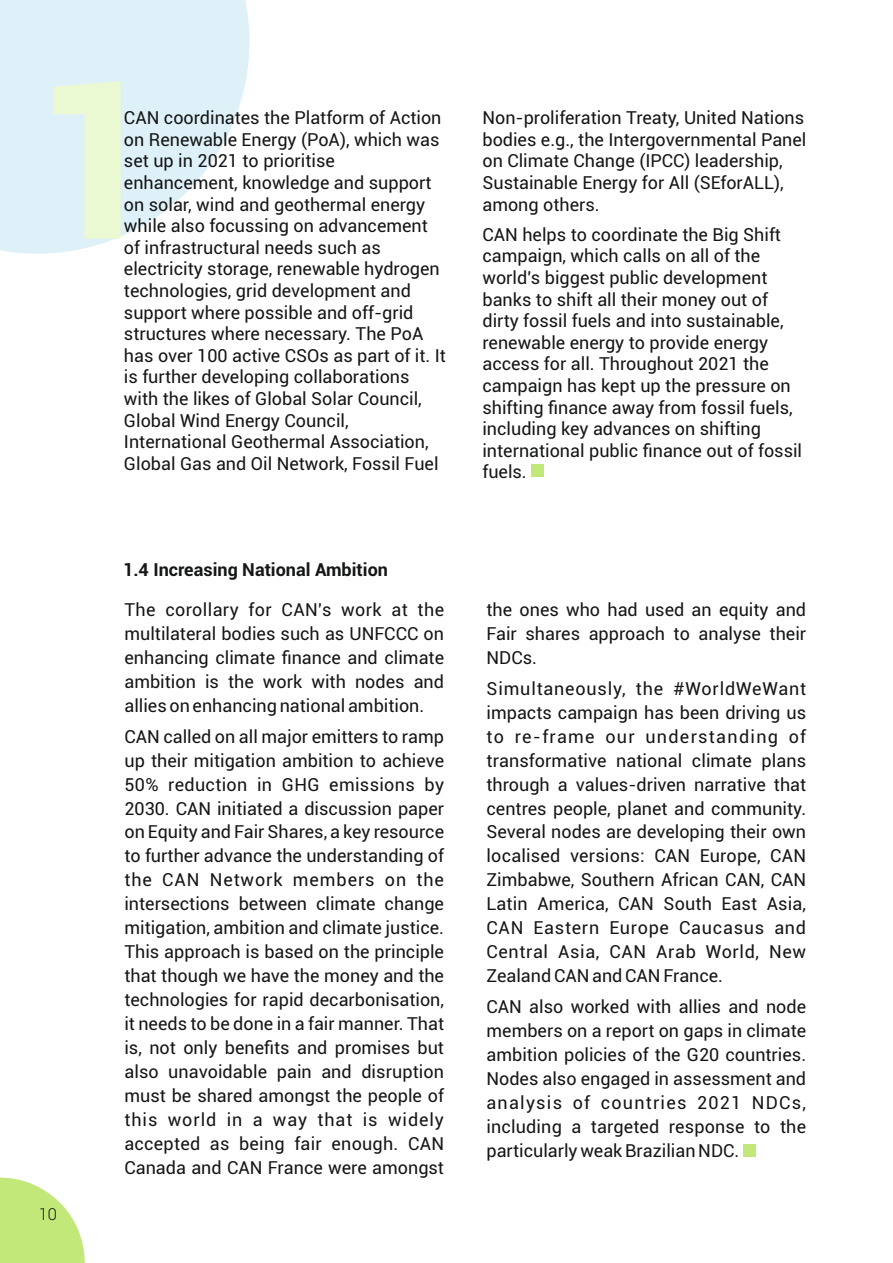
<style>
.page{position:relative;width:893px;height:1263px;background:#fff}
.page>*{position:absolute;margin:0;border:0;box-sizing:border-box;transform-origin:0 0}
.t1{font:900 218.55px "Roboto";color:#eaf9d2}
.t2{font:18px/24px "Roboto";color:#151616;text-align:justify}
.t3{font:700 18px "Roboto";color:#151616}
.t4{font:300 16.5px "Roboto";color:#151616}
</style>
<div class="page">
<svg style="left:0;top:1177px;width:85px;height:86px"></svg>
<svg style="left:0;top:0;width:249px;height:254px;fill:#dff1f8"></svg>
<div style="left:743px;top:1144px;width:13px;height:13px;background:#c3e87a"></div>
<div style="left:531px;top:464px;width:13px;height:13px;background:#c3e87a"></div>
<h1 class="t1" style="left:31px;top:75px;width:128px">1</h1>
<p class="t2" style="left:124px;top:109px;width:324px;line-height:21.6px;text-align:left">CAN coordinates the Platform of Action on Renewable Energy (PoA), which was set up in 2021 to prioritise enhancement, knowledge and support on solar, wind and geothermal energy while also focussing on advancement of infrastructural needs such as electricity storage, renewable hydrogen technologies, grid development and support where possible and off-grid structures where necessary. The PoA has over 100 active CSOs as part of it. It is further developing collaborations with the likes of Global Solar Council, Global Wind Energy Council, International Geothermal Association, Global Gas and Oil Network, Fossil Fuel</p>
<p class="t2" style="left:482px;top:109px;width:325px;line-height:21.6px;text-align:left">Non-proliferation Treaty, United Nations bodies e.g., the Intergovernmental Panel on Climate Change (IPCC) leadership, Sustainable Energy for All (SEforALL), among others.</p>
<p class="t2" style="left:482px;top:225px;width:321px;line-height:21.6px;text-align:left">CAN helps to coordinate the Big Shift campaign, which calls on all of the world's biggest public development banks to shift all their money out of dirty fossil fuels and into sustainable, renewable energy to provide energy access for all. Throughout 2021 the campaign has kept up the pressure on shifting finance away from fossil fuels, including key advances on shifting international public finance out of fossil fuels.</p>
<p class="t4" style="left:39px;top:1207px;width:20px">10</p>
<p class="t3" style="left:123px;top:563px;width:266px">1.4 Increasing National Ambition</p>
<p class="t2" style="left:124px;top:599px;width:321px">The corollary for CAN's work at the multilateral bodies such as UNFCCC on enhancing climate finance and climate ambition is the work with nodes and allies on enhancing national ambition.</p>
<p class="t2" style="left:124px;top:726px;width:321px">CAN called on all major emitters to ramp up their mitigation ambition to achieve 50% reduction in GHG emissions by 2030. CAN initiated a discussion paper on Equity and Fair Shares, a key resource to further advance the understanding of the CAN Network members on the intersections between climate change mitigation, ambition and climate justice.<br>This approach is based on the principle that though we have the money and the technologies for rapid decarbonisation, it needs to be done in a fair manner. That is, not only benefits and promises but also unavoidable pain and disruption must be shared amongst the people of this world in a way that is widely accepted as being fair enough. CAN Canada and CAN France were amongst</p>
<p class="t2" style="left:487px;top:599px;width:321px">the ones who had used an equity and Fair shares approach to analyse their NDCs.</p>
<p class="t2" style="left:486px;top:678px;width:321px">Simultaneously, the #WorldWeWant impacts campaign has been driving us to re-frame our understanding of transformative national climate plans through a values-driven narrative that centres people, planet and community.<br>Several nodes are developing their own localised versions: CAN Europe, CAN Zimbabwe, Southern African CAN, CAN Latin America, CAN South East Asia, CAN Eastern Europe Caucasus and Central Asia, CAN Arab World, New Zealand CAN and CAN France.</p>
<p class="t2" style="left:486px;top:997px;width:321px">CAN also worked with allies and node members on a report on gaps in climate ambition policies of the G20 countries.<br>Nodes also engaged in assessment and analysis of countries 2021 NDCs, including a targeted response to the particularly weak Brazilian NDC.</p>
</div>
